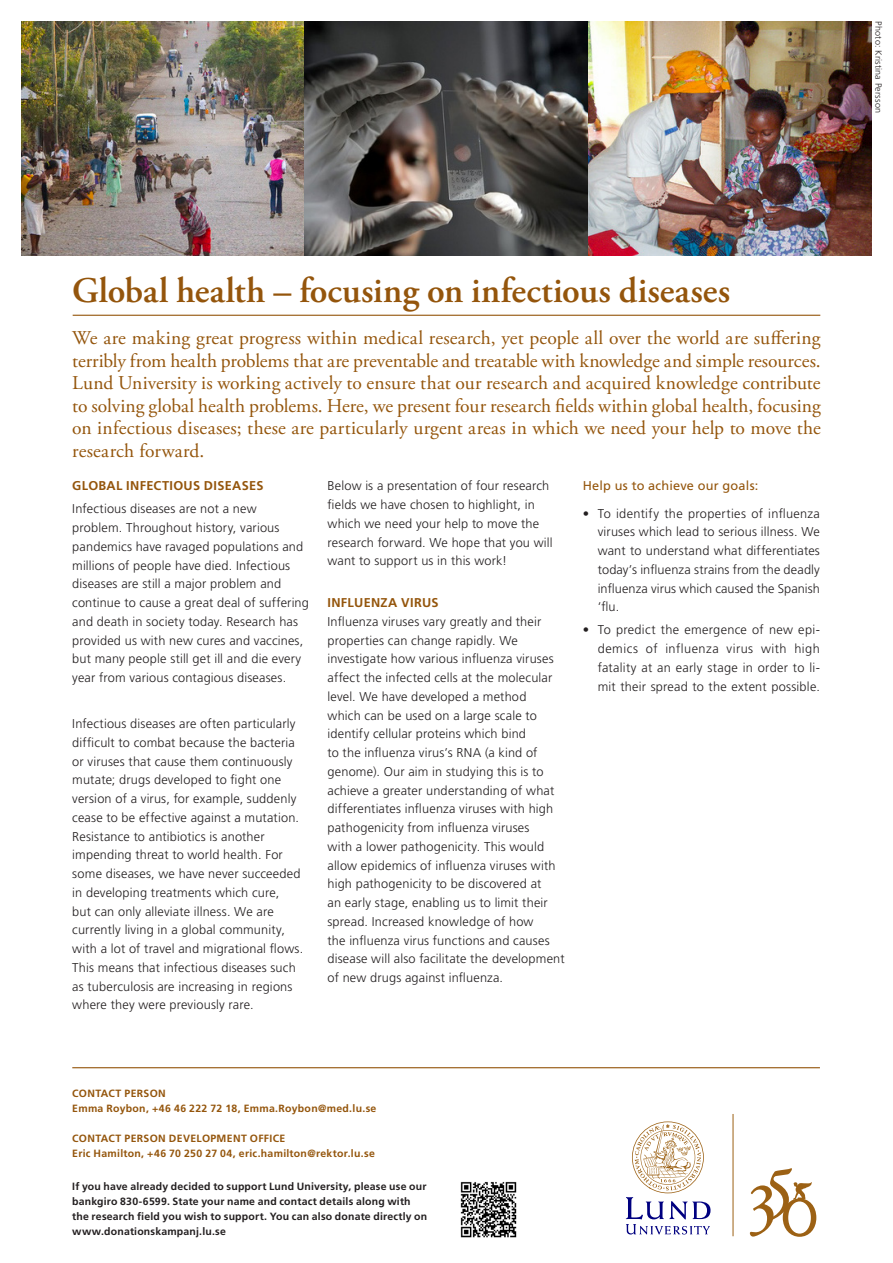
<style>
.page{position:relative;width:893px;height:1263px;background:#fff}
.page>*{position:absolute;margin:0;border:0;box-sizing:border-box;transform-origin:0 0}
.t1{font:600 36px "Adobe Garamond Pro";color:#94550c}
.Brons_Ingress{font:19.5px/22.5px "Adobe Garamond Pro";letter-spacing:.005em;color:#94550c;text-align:justify}
.Brons_Underrubrik_1{font:300 12.75px/18.8px "Frutiger LT Std";letter-spacing:.015em;color:#231f20}
.Brons_Underrubrik_1-2{font:700 12.75px "Frutiger LT Std";letter-spacing:.025em;color:#94550c}
.Intro_Brons_Brödtext{font:12.75px "Frutiger LT Std";letter-spacing:.02em;color:#94550c}
.t2{font:700 10.5px/15px "Frutiger LT Std";letter-spacing:.02em;color:#231f20}
.Grå_Bild-Fakta_u_ind{font:700 10.5px "Frutiger LT Std";letter-spacing:.025em;color:#94550c}
.Svart_Brödtext_utan{font:300 9px "Frutiger LT Std";letter-spacing:.025em;color:#231f20}
.s1{font-weight:700;color:#94550c}
</style>
<div class="page">
<hr style="left:73px;top:315px;width:747px;height:1px;background:#94550c">
<hr style="left:72px;top:1067px;width:748px;height:1px;background:#94550c">
<img style="left:21px;top:21px;width:851px;height:234px">
<img style="left:460px;top:1181px;width:57px;height:57px">
<hr style="left:733px;top:1114px;width:1px;height:122px;background:#9c6114">
<svg style="left:626px;top:1121px;width:84px;height:113px"></svg>
<svg style="left:750px;top:1168px;width:66px;height:69px"></svg>
<p class="Svart_Brödtext_utan" style="left:884px;top:21px;width:93px;rotate:90deg">Photo: Kristina Persson</p>
<p class="t1" style="left:72px;top:270px;width:659px">Global health – focusing on infectious diseases</p>
<p class="Brons_Ingress" style="left:72px;top:327px;width:750px">We are making great progress within medical research, yet people all over the world are suffering terribly from health problems that are preventable and treatable with knowledge and simple resources.<br>Lund University is working actively to ensure that our research and acquired knowledge contribute to solving global health problems. Here, we present four research fields within global health, focusing on infectious diseases; these are particularly urgent areas in which we need your help to move the research forward.</p>
<p class="Brons_Underrubrik_1-2" style="left:72px;top:478px;width:193px">GLOBAL INFECTIOUS DISEASES</p>
<p class="Brons_Underrubrik_1" style="left:72px;top:500px;width:238px">Infectious diseases are not a new problem. Throughout history, various pandemics have ravaged populations and millions of people have died. Infectious diseases are still a major problem and continue to cause a great deal of suffering and death in society today. Research has provided us with new cures and vaccines, but many people still get ill and die every year from various contagious diseases.</p>
<p class="Brons_Underrubrik_1" style="left:72px;top:714px;width:233px">Infectious diseases are often particularly difficult to combat because the bacteria or viruses that cause them continuously mutate; drugs developed to fight one version of a virus, for example, suddenly cease to be effective against a mutation.<br>Resistance to antibiotics is another impending threat to world health. For some diseases, we have never succeeded in developing treatments which cure,<br>but can only alleviate illness. We are currently living in a global community, with a lot of travel and migrational flows.<br>This means that infectious diseases such as tuberculosis are increasing in regions where they were previously rare.</p>
<p class="Brons_Underrubrik_1" style="left:327px;top:477px;width:227px">Below is a presentation of four research fields we have chosen to highlight, in which we need your help to move the research forward. We hope that you will want to support us in this work!</p>
<p class="Brons_Underrubrik_1" style="left:327px;top:593px;width:239px"><span class="s1">INFLUENZA VIRUS<br></span>Influenza viruses vary greatly and their properties can change rapidly. We investigate how various influenza viruses affect the infected cells at the molecular level. We have developed a method<br>which can be used on a large scale to identify cellular proteins which bind<br>to the influenza virus’s RNA (a kind of genome). Our aim in studying this is to achieve a greater understanding of what differentiates influenza viruses with high pathogenicity from influenza viruses<br>with a lower pathogenicity. This would allow epidemics of influenza viruses with high pathogenicity to be discovered at<br>an early stage, enabling us to limit their spread. Increased knowledge of how<br>the influenza virus functions and causes disease will also facilitate the development of new drugs against influenza.</p>
<p class="Intro_Brons_Brödtext" style="left:583px;top:478px;width:177px">Help us to achieve our goals:</p>
<p class="Brons_Underrubrik_1" style="left:598px;top:504px;width:224px;text-align:justify;text-indent:-15px">• To identify the properties of influenza viruses which lead to serious illness. We want to understand what differentiates today’s influenza strains from the deadly influenza virus which caused the Spanish ‘flu.</p>
<p class="Brons_Underrubrik_1" style="left:598px;top:621px;width:224px;text-align:justify;text-indent:-15px">• To predict the emergence of new epi&shy;demics of influenza virus with high fatality at an early stage in order to li&shy;mit their spread to the extent possible.</p>
<p class="Grå_Bild-Fakta_u_ind" style="left:72px;top:1087px;width:95px">CONTACT PERSON</p>
<p class="Grå_Bild-Fakta_u_ind" style="left:72px;top:1102px;width:306px">Emma Roybon, +46 46 222 72 18, Emma.Roybon@med.lu.se</p>
<p class="Grå_Bild-Fakta_u_ind" style="left:72px;top:1132px;width:215px">CONTACT PERSON DEVELOPMENT OFFICE</p>
<p class="Grå_Bild-Fakta_u_ind" style="left:72px;top:1147px;width:304px">Eric Hamilton, +46 70 250 27 04, eric.hamilton@rektor.lu.se</p>
<p class="t2" style="left:72px;top:1178px;width:356px">If you have already decided to support Lund University, please use our bankgiro 830-6599. State your name and contact details along with the research field you wish to support. You can also donate directly on www.donationskampanj.lu.se</p>
</div>
